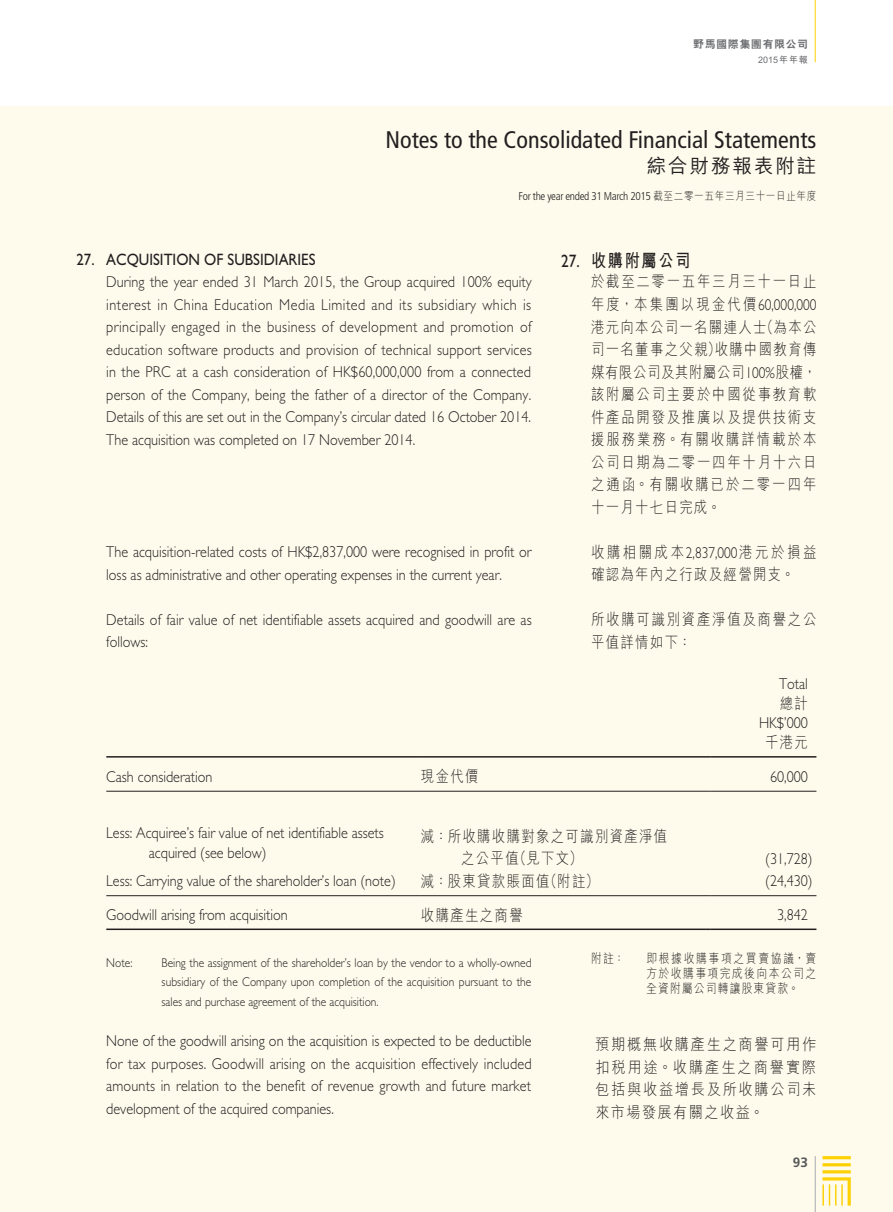
<style>
.page{position:relative;width:893px;height:1212px;background:#fff}
.page>*{position:absolute;margin:0;border:0;box-sizing:border-box;transform-origin:0 0}
.t1{font:condensed 24px "Frutiger LT Std";color:#231f20}
.t2{font:500 19.5px "M Hei HK";letter-spacing:.1em;color:#231f20}
.t3{font:700 18px "M Hei HK";letter-spacing:.1em;color:#231f20;scale:.85 1}
.t4{font:16.5px "Gill Sans Std";color:#231f20;scale:.9 1}
.t5{font:300 15.75px/22.5px "Gill Sans Std";color:#231f20;scale:.9 1}
.t6{font:300 15.75px/22.5px "M Hei HK";letter-spacing:.125em;color:#231f20;text-align:justify;scale:.85 1}
.t7{font:300 15.75px/22.5px "M Hei HK";letter-spacing:.1em;color:#231f20;scale:.85 1}
.t8{font:300 15.75px/22.5px "M Hei HK";letter-spacing:.125em;color:#231f20;text-align:justify;scale:.9 1}
.t9{font:700 13.5px "Frutiger LT Std";color:#57585a}
.t10{font:300 12.75px/19.5px "Gill Sans Std";color:#231f20;text-align:justify;scale:.9 1}
.t11{font:300 12.75px/15px "M Hei HK";letter-spacing:.13em;color:#231f20;text-align:justify;scale:.85 1}
.t12{font:300 condensed 11.25px "Frutiger LT Std";letter-spacing:-.03em;color:#231f20}
.t13{font:800 10.5px "C Hei 2 HK";letter-spacing:.1em;color:#6c6d70}
.t14{font:700 9px "M Hei HK";letter-spacing:.05em;color:#6c6d70}
.s1{font-family:"M Hei HK";font-stretch:normal}
.s2{font-family:"Gill Sans Std";font-weight:400}
.s3{font-family:"Gill Sans Std"}
</style>
<div class="page">
<div style="left:0;top:107px;width:893px;height:1105px;background:#fefbed"></div>
<hr style="left:815px;top:1156px;width:1px;height:56px;background:#a8a9ad">
<svg style="left:822px;top:1156px;width:29px;height:49px"></svg>
<hr style="left:815px;top:0;width:1px;height:62px;background:#fed105">
<hr style="left:106px;top:756px;width:315px;height:1px;background:#231f20">
<hr style="left:421px;top:756px;width:289px;height:1px;background:#231f20">
<hr style="left:710px;top:756px;width:106px;height:1px;background:#231f20">
<hr style="left:106px;top:791px;width:315px;height:1px;background:#231f20">
<hr style="left:421px;top:791px;width:289px;height:1px;background:#231f20">
<hr style="left:710px;top:791px;width:106px;height:1px;background:#231f20">
<hr style="left:106px;top:895px;width:315px;height:1px;background:#231f20">
<hr style="left:421px;top:895px;width:289px;height:1px;background:#231f20">
<hr style="left:710px;top:895px;width:106px;height:1px;background:#231f20">
<hr style="left:106px;top:928px;width:315px;height:2px;background:#231f20">
<hr style="left:421px;top:928px;width:289px;height:2px;background:#231f20">
<hr style="left:710px;top:928px;width:106px;height:2px;background:#231f20">
<p class="t13" style="left:693px;top:39px;width:116px">野馬國際集團有限公司</p>
<p class="t14" style="left:758px;top:53px;width:51px">2015年年報</p>
<h1 class="t1" style="left:385px;top:125px;width:432px">Notes to the Consolidated Financial Statements</h1>
<p class="t2" style="left:647px;top:152px;width:171px">綜合財務報表附註</p>
<p class="t12" style="left:519px;top:189px;width:299px">For the year ended 31 March 2015 <span class="s1">截至二零一五年三月三十一日止年度</span></p>
<p class="t4" style="left:77px;top:250px;width:267px">27. ACQUISITION OF SUBSIDIARIES</p>
<p class="t5" style="left:106px;top:271px;width:474px;text-align:justify">During the year ended 31 March 2015, the Group acquired 100% equity interest in China Education Media Limited and its subsidiary which is principally engaged in the business of development and promotion of education software products and provision of technical support services in the PRC at a cash consideration of HK$60,000,000 from a connected person of the Company, being the father of a director of the Company.<br>Details of this are set out in the Company’s circular dated 16 October 2014.<br>The acquisition was completed on 17 November 2014.</p>
<p class="t5" style="left:106px;top:541px;width:474px">The acquisition-related costs of HK$2,837,000 were recognised in profit or loss as administrative and other operating expenses in the current year.</p>
<p class="t5" style="left:106px;top:608px;width:474px">Details of fair value of net identifiable assets acquired and goodwill are as follows:</p>
<p class="t3" style="left:561px;top:247px;width:154px"><span class="s2">27.</span> 收購附屬公司</p>
<p class="t6" style="left:591px;top:270px;width:267px">於截至二零一五年三月三十一日止年度，本集團以現金代價<span class="s3">60,000,000</span>港元向本公司一名關連人士（為本公司一名董事之父親）收購中國教育傳媒有限公司及其附屬公司<span class="s3">100%</span>股權，該附屬公司主要於中國從事教育軟件產品開發及推廣以及提供技術支援服務業務。有關收購詳情載於本公司日期為二零一四年十月十六日之通函。有關收購已於二零一四年十一月十七日完成。</p>
<p class="t7" style="left:591px;top:540px;width:267px">收購相關成本<span class="s3">2,837,000</span>港元於損益確認為年內之行政及經營開支。</p>
<p class="t6" style="left:591px;top:608px;width:267px">所收購可識別資產淨值及商譽之公平值詳情如下：</p>
<p class="t5" style="left:779px;top:673px;width:34px">Total</p>
<p class="t6" style="left:780px;top:692px;width:35px">總計</p>
<p class="t5" style="left:759px;top:712px;width:56px">HK$’000</p>
<p class="t6" style="left:765px;top:731px;width:52px">千港元</p>
<p class="t5" style="left:106px;top:765px;width:119px">Cash consideration</p>
<p class="t6" style="left:421px;top:765px;width:69px">現金代價</p>
<p class="t5" style="left:770px;top:765px;width:44px">60,000</p>
<p class="t5" style="left:149px;top:823px;width:263px;line-height:19.5px;text-indent:-43px">Less: Acquiree’s fair value of net identifiable assets acquired (see below)</p>
<p class="t7" style="left:461px;top:824px;width:244px;text-indent:-40px">減：所收購收購對象之可識別資產淨值之公平值（見下文）</p>
<p class="t5" style="left:765px;top:847px;width:54px">(31,728)</p>
<p class="t5" style="left:106px;top:870px;width:323px">Less: Carrying value of the shareholder’s loan (note)</p>
<p class="t7" style="left:421px;top:869px;width:211px">減：股東貸款賬面值（附註）</p>
<p class="t5" style="left:765px;top:870px;width:54px">(24,430)</p>
<p class="t5" style="left:106px;top:904px;width:203px">Goodwill arising from acquisition</p>
<p class="t7" style="left:421px;top:903px;width:121px">收購產生之商譽</p>
<p class="t5" style="left:777px;top:904px;width:36px">3,842</p>
<p class="t10" style="left:106px;top:953px;width:30px">Note:</p>
<p class="t10" style="left:162px;top:953px;width:413px">Being the assignment of the shareholder’s loan by the vendor to a wholly-owned subsidiary of the Company upon completion of the acquisition pursuant to the sales and purchase agreement of the acquisition.</p>
<p class="t5" style="left:106px;top:1030px;width:474px;text-align:justify">None of the goodwill arising on the acquisition is expected to be deductible for tax purposes. Goodwill arising on the acquisition effectively included amounts in relation to the benefit of revenue growth and future market development of the acquired companies.</p>
<p class="t11" style="left:591px;top:950px;width:41px">附註：</p>
<p class="t11" style="left:646px;top:950px;width:202px">即根據收購事項之買賣協議，賣方於收購事項完成後向本公司之全資附屬公司轉讓股東貸款。</p>
<p class="t8" style="left:595px;top:1033px;width:247px">預期概無收購產生之商譽可用作扣稅用途。收購產生之商譽實際包括與收益增長及所收購公司未來市場發展有關之收益。</p>
<p class="t9" style="left:793px;top:1154px;width:17px">93</p>
</div>
